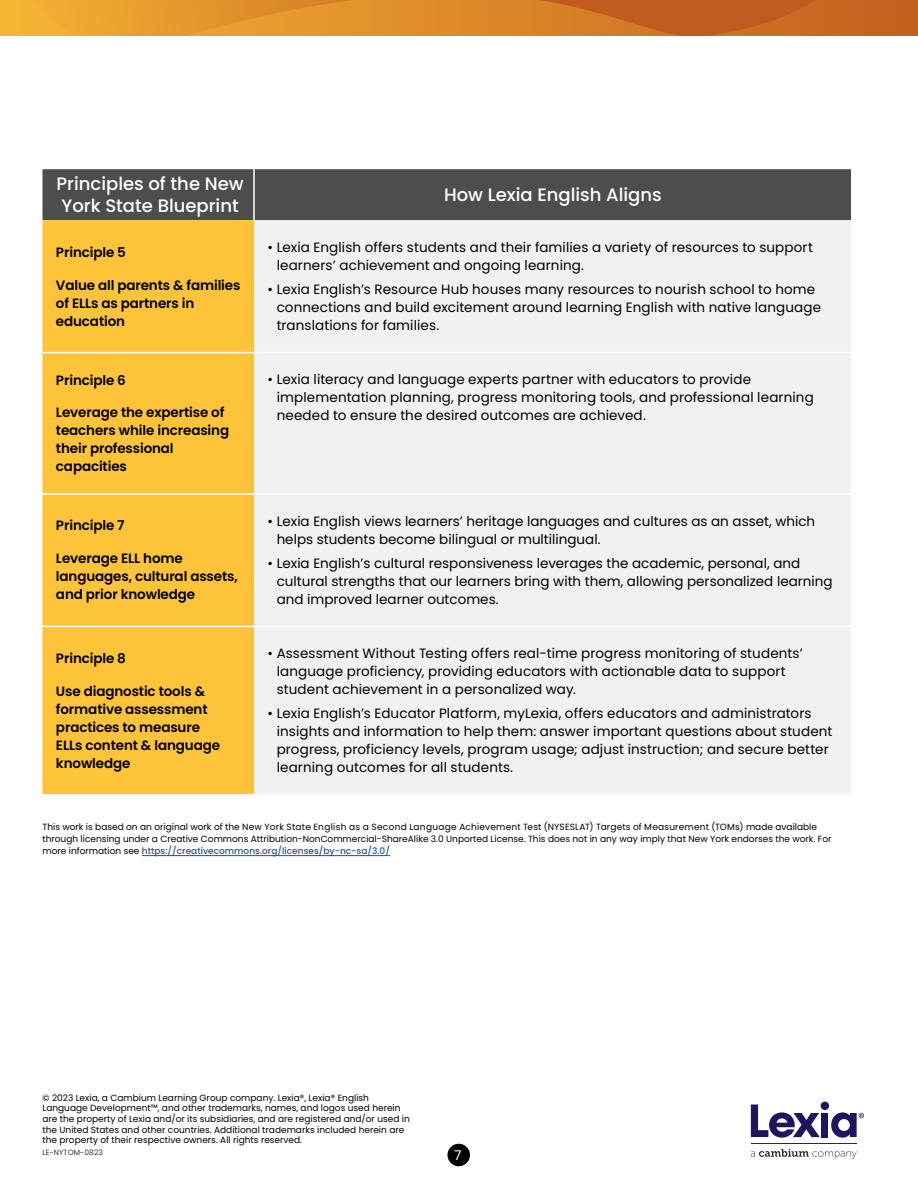
<style>
.page{position:relative;width:918px;height:1188px;background:#fff}
.page>*{position:absolute;margin:0;border:0;box-sizing:border-box;transform-origin:0 0}
.t1{font:500 18px/21.6px "Poppins";color:#fff}
.t2{font:13.5px/18px "Poppins";letter-spacing:.005em;color:#000}
.t3{font:600 13.5px/18px "Poppins";letter-spacing:-.01em;color:#000}
.t4{font:13.5px "Poppins";color:#fff}
.t5{font:9px/10.5px "Poppins";color:#000}
.t6{font:300 7.5px "Poppins";letter-spacing:.025em;color:#000}
.s1{font-weight:500;color:#1a589d}
</style>
<div class="page">
<img style="left:0;top:0;width:918px;height:36px">
<img style="left:34px;top:0;width:782px;height:36px">
<div style="left:447px;top:1144px;width:23px;height:22px;background:#000;border-radius:50%"></div>
<hr style="left:142px;top:855px;width:248px;height:1px;background:#1a589d">
<div style="left:42px;top:169px;width:809px;height:51px;background:#4e4d4e"></div>
<div style="left:42px;top:220px;width:212px;height:574px;background:#fdc339"></div>
<div style="left:254px;top:220px;width:597px;height:574px;background:#f0f1f1"></div>
<hr style="left:42px;top:352px;width:212px;height:1px;background:#fff">
<hr style="left:42px;top:493px;width:212px;height:2px;background:#fff">
<hr style="left:42px;top:626px;width:212px;height:1px;background:#fff">
<hr style="left:253px;top:169px;width:2px;height:51px;background:#fff">
<hr style="left:254px;top:352px;width:597px;height:1px;background:#fff">
<hr style="left:254px;top:493px;width:597px;height:2px;background:#fff">
<hr style="left:254px;top:626px;width:597px;height:1px;background:#fff">
<svg style="left:751px;top:1105px;width:69px;height:33px"></svg>
<div style="left:821px;top:1113px;width:7px;height:24px;background:#20135f"></div>
<div style="left:821px;top:1102px;width:8px;height:8px;background:#20135f;border-radius:50%"></div>
<svg style="left:751px;top:1149px;width:106px;height:10px"></svg>
<hr style="left:751px;top:1143px;width:106px;height:1px;background:#2b2c2b">
<svg style="left:831px;top:1112px;width:33px;height:26px"></svg>
<h1 class="t1" style="left:57px;top:173px;width:189px">Principles of the New<br>York State Blueprint</h1>
<h1 class="t1" style="left:444px;top:186px;width:219px">How Lexia English Aligns</h1>
<p class="t3" style="left:56px;top:243px;width:72px">Principle 5</p>
<p class="t3" style="left:56px;top:276px;width:186px">Value all parents &amp; families of ELLs as partners in education</p>
<p class="t2" style="left:277px;top:239px;width:538px;text-indent:-9px">• Lexia English offers students and their families a variety of resources to support learners’ achievement and ongoing learning.</p>
<p class="t2" style="left:277px;top:281px;width:546px;text-indent:-9px">• Lexia English’s Resource Hub houses many resources to nourish school to home connections and build excitement around learning English with native language translations for families.</p>
<p class="t3" style="left:56px;top:371px;width:71px">Principle 6</p>
<p class="t3" style="left:56px;top:404px;width:175px">Leverage the expertise of teachers while increasing their professional capacities</p>
<p class="t3" style="left:56px;top:517px;width:70px">Principle 7</p>
<p class="t3" style="left:56px;top:550px;width:183px">Leverage ELL home languages, cultural assets, and prior knowledge</p>
<p class="t3" style="left:56px;top:649px;width:71px">Principle 8</p>
<p class="t3" style="left:56px;top:682px;width:166px">Use diagnostic tools &amp; formative assessment practices to measure<br>ELLs content &amp; language knowledge</p>
<p class="t2" style="left:277px;top:371px;width:539px;text-indent:-9px">• Lexia literacy and language experts partner with educators to provide implementation planning, progress monitoring tools, and professional learning needed to ensure the desired outcomes are achieved.</p>
<p class="t2" style="left:277px;top:512px;width:540px;text-indent:-9px">• Lexia English views learners’ heritage languages and cultures as an asset, which helps students become bilingual or multilingual.</p>
<p class="t2" style="left:277px;top:554px;width:557px;text-indent:-9px">• Lexia English’s cultural responsiveness leverages the academic, personal, and cultural strengths that our learners bring with them, allowing personalized learning and improved learner outcomes.</p>
<p class="t2" style="left:277px;top:645px;width:528px;text-indent:-9px">• Assessment Without Testing offers real-time progress monitoring of students’ language proficiency, providing educators with actionable data to support student achievement in a personalized way.</p>
<p class="t2" style="left:277px;top:705px;width:557px;text-indent:-9px">• Lexia English’s Educator Platform, myLexia, offers educators and administrators insights and information to help them: answer important questions about student progress, proficiency levels, program usage; adjust instruction; and secure better learning outcomes for all students.</p>
<p class="t5" style="left:42px;top:821px;width:791px;line-height:12px">This work is based on an original work of the New York State English as a Second Language Achievement Test (NYSESLAT) Targets of Measurement (TOMs) made available through licensing under a Creative Commons Attribution-NonCommercial-ShareAlike 3.0 Unported License. This does not in any way imply that New York endorses the work. For more information see <span class="s1">https://creativecommons.org/licenses/by-nc-sa/3.0/</span></p>
<p class="t5" style="left:42px;top:1093px;width:369px">© 2023 Lexia, a Cambium Learning Group company. Lexia®, Lexia® English Language Development™, and other trademarks, names, and logos used herein are the property of Lexia and/or its subsidiaries, and are registered and/or used in the United States and other countries. Additional trademarks included herein are the property of their respective owners. All rights reserved.</p>
<p class="t6" style="left:42px;top:1148px;width:62px">LE-NYTOM-0823</p>
<p class="t4" style="left:454px;top:1147px;width:9px">7</p>
</div>
